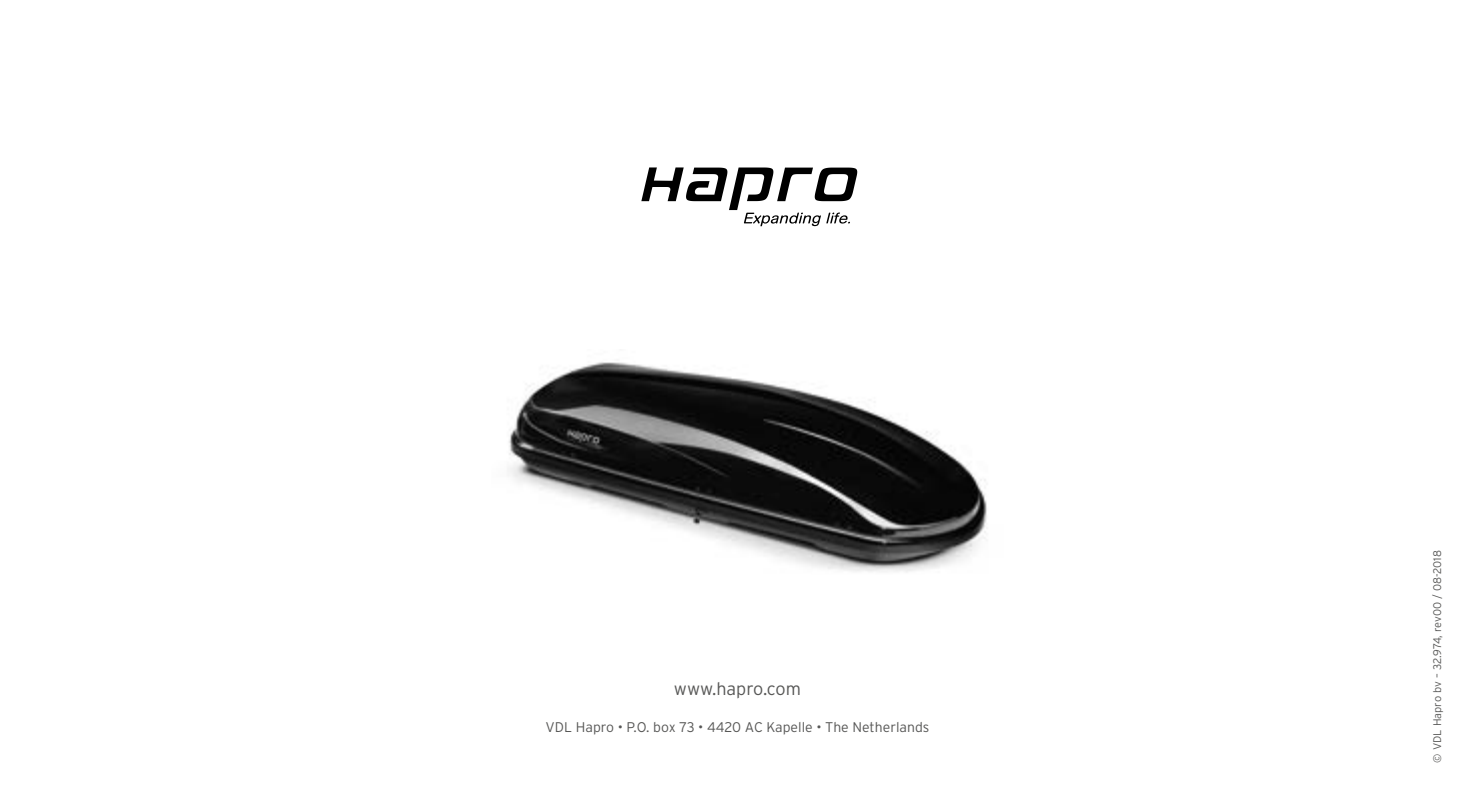
<style>
.page{position:relative;width:1475px;height:794px;background:#fff}
.page>*{position:absolute;margin:0;border:0;box-sizing:border-box;transform-origin:0 0}
.t1{font:300 18px "Interstate";color:#575756}
.t2{font:300 14px "Interstate";color:#575756}
.t3{font:300 11px "Interstate";color:#575756}
</style>
<div class="page">
<svg style="left:508px;top:167px;width:479px;height:405px"></svg>
<p class="t1" style="left:674px;top:678px;width:129px">www.hapro.com</p>
<p class="t2" style="left:545px;top:719px;width:385px">VDL Hapro • P.O. box 73 • 4420 AC Kapelle • The Netherlands</p>
<p class="t3" style="left:1430px;top:762px;width:214px;rotate:-90deg">© VDL Hapro bv – 32.974, rev00 / 08-2018</p>
</div>
